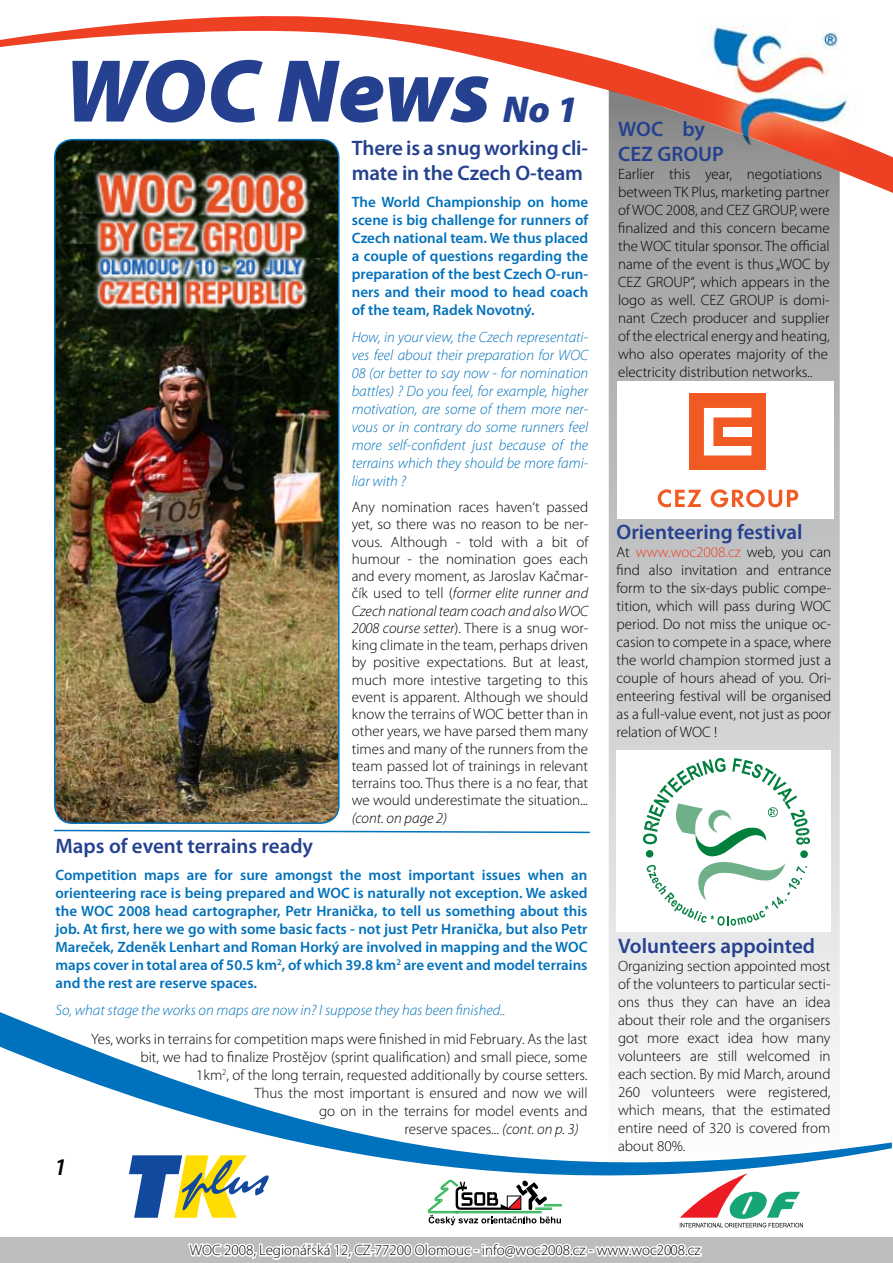
<style>
.page{position:relative;width:893px;height:1263px;background:#fff}
.page>*{position:absolute;margin:0;border:0;box-sizing:border-box;transform-origin:0 0}
.t1{font:italic 900 90px "Myriad Pro";letter-spacing:-.005em;color:#24408f}
.t2{font:italic 900 37.5px "Myriad Pro";color:#24408f}
.t3{font:600 21px/25.2px "Myriad Pro";color:#24408f}
.t4{font:300 15px/18px "Myriad Pro";color:#000;text-align:justify}
.t5{font:600 15px/18px "Myriad Pro";color:#0071bc;text-align:justify}
.t6{font:italic 300 15px/18px "Myriad Pro";color:#0071bc;text-align:justify}
.t7{font:italic 300 15px "Myriad Pro";color:#000}
.s1{font-style:italic}
.s2{color:#ef4123}
</style>
<div class="page">
<svg style="left:0;top:1012px;width:892px;height:145px"></svg>
<div style="left:0;top:1237px;width:893px;height:26px;background:#bcbdbf"></div>
<svg style="left:129px;top:1155px;width:674px;height:105px"></svg>
<img style="left:0;top:16px;width:893px;height:177px">
<svg style="left:608px;top:89px;width:233px;height:1074px"></svg>
<div style="left:617px;top:381px;width:216px;height:138px;background:#fff"></div>
<div style="left:689px;top:393px;width:77px;height:77px;background:#f15a22"></div>
<svg style="left:704px;top:408px;width:47px;height:47px"></svg>
<div style="left:723px;top:427px;width:28px;height:9px;background:#fff"></div>
<svg style="left:658px;top:489px;width:140px;height:18px"></svg>
<div style="left:617px;top:750px;width:214px;height:181px;background:#fff"></div>
<svg style="left:643px;top:758px;width:167px;height:98px"></svg>
<svg style="left:647px;top:862px;width:160px;height:64px"></svg>
<div style="left:646px;top:850px;width:7px;height:7px;background:#007f3d;border-radius:50%"></div>
<div style="left:800px;top:850px;width:8px;height:8px;background:#007f3d;border-radius:50%"></div>
<svg style="left:54px;top:829px;width:536px;height:5px"></svg>
<img style="left:55px;top:140px;width:284px;height:683px;border-radius:18px">
<div style="left:54px;top:139px;width:286px;height:685px;border:2px solid #0071bc;border-radius:18px"></div>
<img style="left:93px;top:166px;width:217px;height:146px">
<h1 class="t1" style="left:64px;top:31px;width:427px">WOC News</h1>
<h2 class="t2" style="left:503px;top:84px;width:77px">No 1</h2>
<h3 class="t3" style="left:352px;top:134px;width:238px">There is a snug working cli&shy;mate in the Czech O-team</h3>
<p class="t5" style="left:352px;top:192px;width:238px">The World Championship on home scene is big challenge for runners of Czech national team. We thus placed a couple of questions regarding the preparation of the best Czech O-run&shy;ners and their mood to head coach of the team, Radek Novotný.</p>
<p class="t6" style="left:352px;top:328px;width:238px">How, in your view, the Czech representati&shy;ves feel about their preparation for WOC 08 (or better to say now - for nomination battles) ? Do you feel, for example, higher motivation, are some of them more ner&shy;vous or in contrary do some runners feel more self-confident just because of the terrains which they should be more fami&shy;liar with ?</p>
<p class="t4" style="left:352px;top:498px;width:238px;line-height:17.2px">Any nomination races haven‘t passed yet, so there was no reason to be ner&shy;vous. Although - told with a bit of humour - the nomination goes each and every moment, as Jaroslav Kačmar&shy;čík used to tell (<span class="s1">former elite runner and Czech national team coach and also WOC 2008 course setter</span>). There is a snug wor&shy;king climate in the team, perhaps driven by positive expectations. But at least, much more intestive targeting to this event is apparent. Although we should know the terrains of WOC better than in other years, we have parsed them many times and many of the runners from the team passed lot of trainings in relevant terrains too. Thus there is a no fear, that we would underestimate the situation...</p>
<p class="t7" style="left:352px;top:809px;width:97px">(cont. on page 2)</p>
<h3 class="t3" style="left:56px;top:833px;width:259px">Maps of event terrains ready</h3>
<p class="t5" style="left:56px;top:866px;width:534px">Competition maps are for sure amongst the most important issues when an orienteering race is being prepared and WOC is naturally not exception. We asked the WOC 2008 head cartographer, Petr Hranička, to tell us something about this job. At first, here we go with some basic facts - not just Petr Hranička, but also Petr Mareček, Zdeněk Lenhart and Roman Horký are involved in mapping and the WOC maps cover in total area of 50.5 km<sup>2</sup>, of which 39.8 km<sup>2</sup> are event and model terrains and the rest are reserve spaces.</p>
<p class="t6" style="left:56px;top:1001px;width:452px">So, what stage the works on maps are now in? I suppose they has been finished..</p>
<p class="t4" style="left:91px;top:1030px;width:498px">Yes, works in terrains for competition maps were finished in mid February. As the last</p>
<p class="t4" style="left:141px;top:1048px;width:448px">bit, we had to finalize Prostějov (sprint qualification) and small piece, some</p>
<p class="t4" style="left:196px;top:1066px;width:393px">1km<sup>2</sup>, of the long terrain, requested additionally by course setters.</p>
<p class="t4" style="left:255px;top:1084px;width:335px">Thus the most important is ensured and now we will</p>
<p class="t4" style="left:319px;top:1102px;width:270px">go on in the terrains for model events and</p>
<p class="t4" style="left:405px;top:1120px;width:176px">reserve spaces... <span class="s1">(cont. on p. 3)</span></p>
<h3 class="t3" style="left:618px;top:115px;width:107px">WOC by<br>CEZ GROUP</h3>
<p class="t4" style="left:618px;top:165px;width:213px;text-align:left">Earlier this year, negotiations between TK Plus, marketing partner of WOC 2008, and CEZ GROUP, were finalized and this concern became the WOC titular sponsor. The official name of the event is thus „WOC by CEZ GROUP“, which appears in the logo as well. CEZ GROUP is domi&shy;nant Czech producer and supplier of the electrical energy and heating, who also operates majority of the electricity distribution networks..</p>
<h3 class="t3" style="left:617px;top:519px;width:188px">Orienteering festival</h3>
<p class="t4" style="left:617px;top:543px;width:216px">At <span class="s2">www.woc2008.cz</span> web, you can find also invitation and entrance form to the six-days public compe&shy;tition, which will pass during WOC period. Do not miss the unique oc&shy;casion to compete in a space, where the world champion stormed just a couple of hours ahead of you. Ori&shy;enteering festival will be organised as a full-value event, not just as poor relation of WOC !</p>
<h3 class="t3" style="left:618px;top:932px;width:199px">Volunteers appointed</h3>
<p class="t4" style="left:618px;top:956px;width:214px">Organizing section appointed most of the volunteers to particular secti&shy;ons thus they can have an idea about their role and the organisers got more exact idea how many volunteers are still welcomed in each section. By mid March, around 260 volunteers were registered, which means, that the estimated entire need of 320 is covered from about 80%.</p>
<p class="t4" style="left:190px;top:1241px;width:512px">WOC 2008, Legionářská 12, CZ-77200 Olomouc - info@woc2008.cz - www.woc2008.cz</p>
</div>
